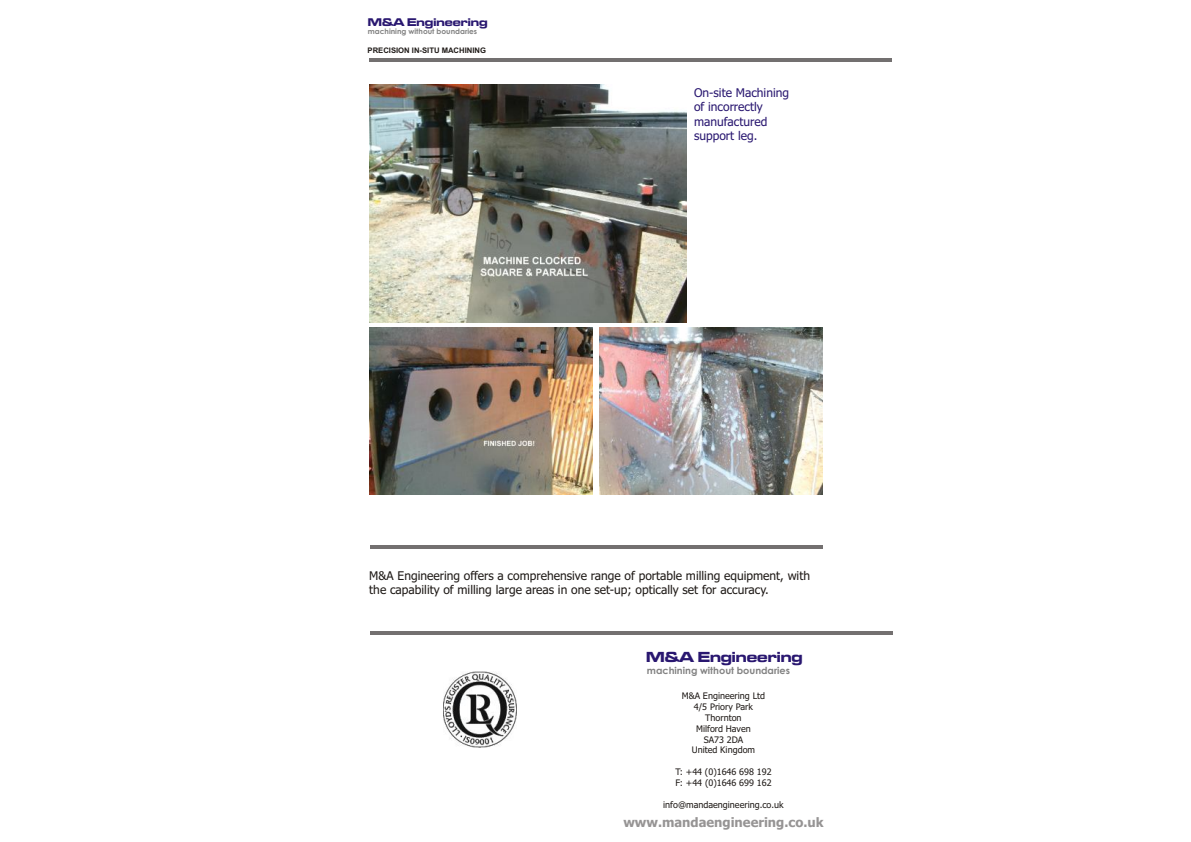
<style>
.page{position:relative;width:1191px;height:842px;background:#fff}
.page>*{position:absolute;margin:0;border:0;box-sizing:border-box;transform-origin:0 0}
.t1{font:15.2px "Microgramma DEE Bold Exte";color:#291770}
.t2{font:700 13px "Tahoma";color:#969494}
.t3{font:12px/14.5px "Tahoma";color:#1f1a17}
.t4{font:12px/14.5px "Tahoma";color:#291770}
.t5{font:11.6px "Microgramma DEE Bold Exte";color:#291770}
.t6{font:700 9.7px "Century Gothic";color:#828282}
.t7{font:9px/10.9px "Tahoma";color:#1f1a17;text-align:center}
.t8{font:700 7.7px "Arial";color:#1f1a17}
.t9{font:700 7.4px "Century Gothic";color:#828282}
</style>
<div class="page">
<img style="left:443px;top:671px;width:73px;height:76px">
<hr style="left:368px;top:58px;width:523px;height:4px;background:#737070">
<hr style="left:370px;top:631px;width:523px;height:4px;background:#737070">
<img style="left:369px;top:85px;width:317px;height:237px">
<img style="left:599px;top:327px;width:224px;height:168px">
<img style="left:369px;top:327px;width:223px;height:168px">
<hr style="left:370px;top:545px;width:452px;height:4px;background:#737070">
<p class="t5" style="left:368px;top:17px;width:121px">M&amp;A Engineering</p>
<p class="t8" style="left:367px;top:48px;width:120px">PRECISION IN-SITU MACHINING</p>
<p class="t9" style="left:368px;top:29px;width:111px">machining without boundaries</p>
<p class="t4" style="left:694px;top:86px;width:97px">On-site Machining of incorrectly manufactured support leg.</p>
<p class="t3" style="left:369px;top:569px;width:442px">M&amp;A Engineering offers a comprehensive range of portable milling equipment, with the capability of milling large areas in one set-up; optically set for accuracy.</p>
<p class="t1" style="left:646px;top:650px;width:158px">M&amp;A Engineering</p>
<p class="t6" style="left:647px;top:667px;width:145px">machining without boundaries</p>
<p class="t7" style="left:681px;top:691px;width:85px">M&amp;A Engineering Ltd<br>4/5 Priory Park<br>Thornton<br>Milford Haven<br>SA73 2DA<br>United Kingdom</p>
<p class="t7" style="left:675px;top:767px;width:98px;text-align:left">T: +44 (0)1646 698 192<br>F: +44 (0)1646 699 162</p>
<p class="t7" style="left:663px;top:800px;width:122px">info@mandaengineering.co.uk</p>
<p class="t2" style="left:623px;top:816px;width:202px">www.mandaengineering.co.uk</p>
</div>
